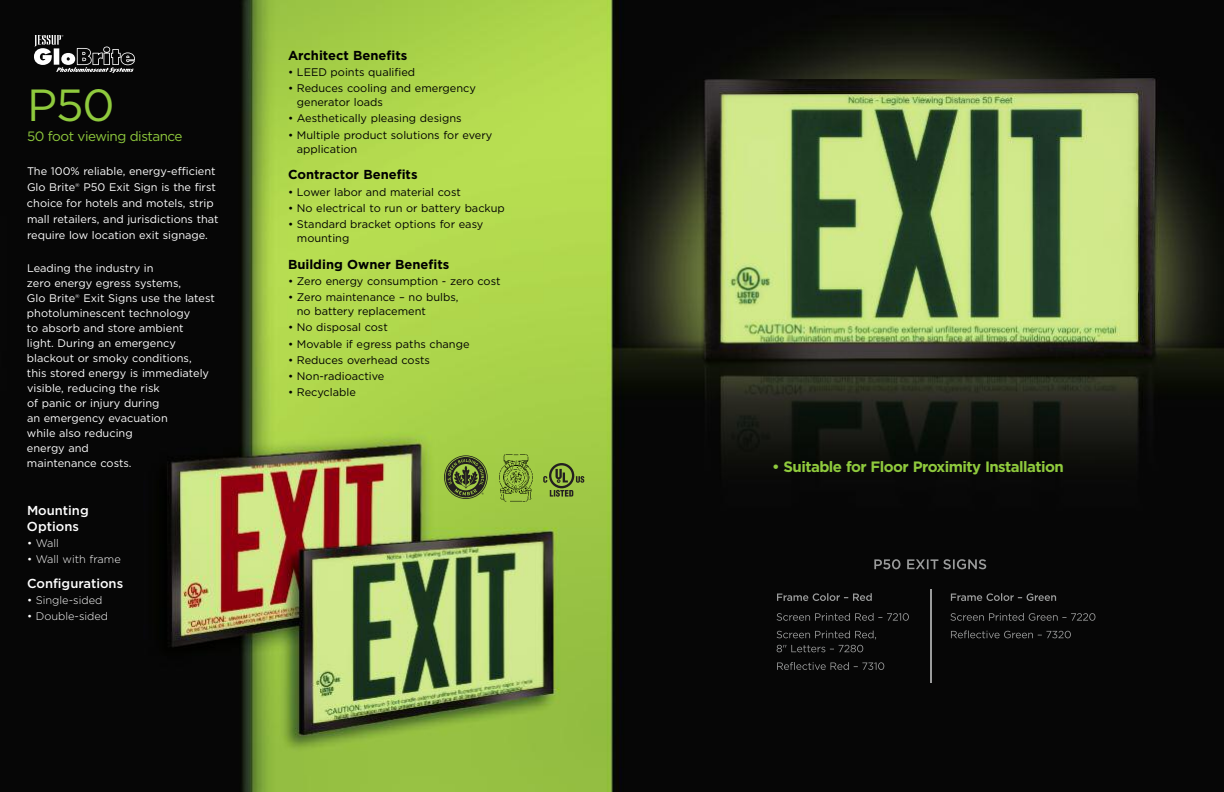
<style>
.page{position:relative;width:1224px;height:792px;background:#fff}
.page>*{position:absolute;margin:0;border:0;box-sizing:border-box;transform-origin:0 0}
.t1{font:45px "Gotham";color:#8fca3d}
.t2{font:700 15px "Gotham";letter-spacing:-.035em;color:#8fca3d}
.t3{font:13.5px "Gotham";letter-spacing:-.035em;color:#8fca3d}
.t4{font:700 13px "Gotham";color:#000}
.t5{font:500 13px/16px "Gotham";color:#fff}
.t6{font:11px/15px "Gotham";color:#fff}
.t7{font:11px/14px "Gotham";color:#000}
.t8{font:300 11px "Gotham";color:#fff}
</style>
<div class="page">
<img style="left:0;top:0;width:1224px;height:792px">
<svg style="left:34px;top:35px;width:101px;height:38px;background:#434343"></svg>
<img style="left:777px;top:593px;width:95px;height:8px">
<img style="left:777px;top:613px;width:97px;height:8px">
<img style="left:777px;top:631px;width:97px;height:7px">
<img style="left:777px;top:645px;width:86px;height:7px">
<img style="left:777px;top:662px;width:107px;height:8px">
<img style="left:951px;top:593px;width:105px;height:8px">
<img style="left:950px;top:613px;width:102px;height:8px">
<img style="left:951px;top:631px;width:112px;height:7px">
<img style="left:874px;top:559px;width:64px;height:10px">
<img style="left:943px;top:559px;width:43px;height:10px">
<img style="left:931px;top:589px;width:1px;height:94px">
<svg style="left:444px;top:455px;width:44px;height:44px;background:#637632"></svg>
<svg style="left:543px;top:463px;width:41px;height:34px"></svg>
<img style="left:498px;top:452px;width:35px;height:51px">
<h1 class="t1" style="left:27px;top:79px;width:89px">P50</h1>
<p class="t3" style="left:27px;top:128px;width:157px">50 foot viewing distance</p>
<p class="t6" style="left:27px;top:163px;width:193px;line-height:16px">The 100% reliable, energy-efficient Glo Brite<sup>®</sup> P50 Exit Sign is the first choice for hotels and motels, strip mall retailers, and jurisdictions that require low location exit signage.</p>
<p class="t6" style="left:27px;top:261px;width:189px">Leading the industry in<br>zero energy egress systems,<br>Glo Brite<sup>®</sup> Exit Signs use the latest photoluminescent technology<br>to absorb and store ambient<br>light. During an emergency blackout or smoky conditions,<br>this stored energy is immediately visible, reducing the risk<br>of panic or injury during<br>an emergency evacuation<br>while also reducing<br>energy and<br>maintenance costs.</p>
<p class="t5" style="left:27px;top:503px;width:63px">Mounting<br>Options</p>
<p class="t8" style="left:27px;top:537px;width:33px">• Wall</p>
<p class="t8" style="left:27px;top:553px;width:95px">• Wall with frame</p>
<p class="t5" style="left:27px;top:576px;width:98px">Configurations</p>
<p class="t8" style="left:27px;top:594px;width:77px">• Single-sided</p>
<p class="t8" style="left:27px;top:610px;width:83px">• Double-sided</p>
<p class="t4" style="left:288px;top:48px;width:121px">Architect Benefits</p>
<p class="t7" style="left:288px;top:65px;width:129px">• LEED points qualified</p>
<p class="t7" style="left:297px;top:81px;width:181px;text-indent:-9px">• Reduces cooling and emergency generator loads</p>
<p class="t7" style="left:288px;top:112px;width:175px">• Aesthetically pleasing designs</p>
<p class="t7" style="left:297px;top:128px;width:197px;text-indent:-9px">• Multiple product solutions for every application</p>
<p class="t4" style="left:288px;top:167px;width:131px">Contractor Benefits</p>
<p class="t7" style="left:288px;top:185px;width:174px">• Lower labor and material cost</p>
<p class="t7" style="left:288px;top:201px;width:218px">• No electrical to run or battery backup</p>
<p class="t7" style="left:297px;top:217px;width:188px;text-indent:-9px">• Standard bracket options for easy mounting</p>
<p class="t4" style="left:288px;top:257px;width:163px">Building Owner Benefits</p>
<p class="t7" style="left:288px;top:274px;width:214px">• Zero energy consumption - zero cost</p>
<p class="t7" style="left:297px;top:290px;width:163px;text-indent:-9px">• Zero maintenance – no bulbs, no battery replacement</p>
<p class="t7" style="left:288px;top:321px;width:101px">• No disposal cost</p>
<p class="t7" style="left:288px;top:337px;width:183px">• Movable if egress paths change</p>
<p class="t7" style="left:288px;top:353px;width:143px">• Reduces overhead costs</p>
<p class="t7" style="left:288px;top:369px;width:98px">• Non-radioactive</p>
<p class="t7" style="left:288px;top:385px;width:69px">• Recyclable</p>
<h2 class="t2" style="left:772px;top:458px;width:293px">• Suitable for Floor Proximity Installation</h2>
</div>
